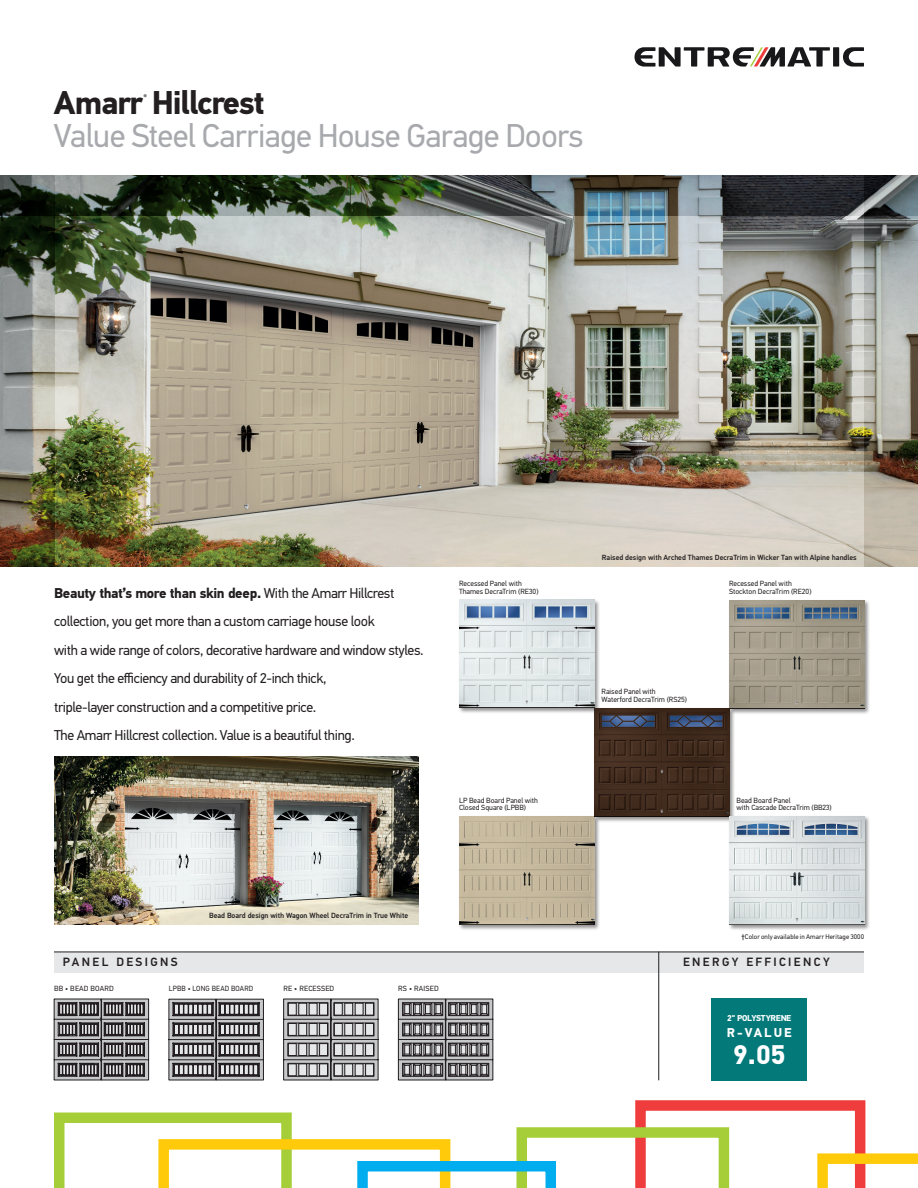
<style>
.page{position:relative;width:918px;height:1188px;background:#fff}
.page>*{position:absolute;margin:0;border:0;box-sizing:border-box;transform-origin:0 0}
.t1{font:33px "PF Din Text Pro";letter-spacing:-.02em;color:#a8a9ad}
.t2{font:700 33px "PF Din Text Pro";letter-spacing:-.035em;color:#231f20}
.t3{font:700 27px "PF Din Text Pro";color:#fff}
.t4{font:14.25px/28.5px "PF Din Text Pro";letter-spacing:-.025em;color:#231f20}
.t5{font:700 12.9px "PF Din Text Pro";letter-spacing:.15em;color:#fff}
.t6{font:500 12px "PF Din Text Pro";letter-spacing:.2em;color:#231f20}
.t7{font:700 8.55px "PF Din Text Pro";letter-spacing:-.035em;color:#fff}
.t8{font:7.5px/7.5px "PF Din Text Pro";color:#231f20}
.t9{font:500 7.5px "PF Din Text Pro";color:#231f20}
.t10{font:7.5px "PF Din Text Pro";letter-spacing:.025em;color:#231f20}
.t11{font:7.5px "PF Din Text Pro";letter-spacing:.025em;color:#231f20;scale:.95 1}
.t12{font:6.75px "PF Din Text Pro";letter-spacing:.01em;color:#231f20}
.t13{font:700 6.75px "PF Din Text Pro";color:#231f20}
.s1{font-weight:700}
.s2{font-weight:500}
</style>
<div class="page">
<img style="left:54px;top:756px;width:364px;height:169px">
<img style="left:55px;top:216px;width:809px;height:351px">
<svg style="left:843px;top:47px;width:21px;height:20px"></svg>
<div style="left:833px;top:47px;width:6px;height:20px;background:#181719"></div>
<svg style="left:634px;top:47px;width:196px;height:20px"></svg>
<img style="left:864px;top:216px;width:54px;height:351px">
<img style="left:0;top:216px;width:55px;height:351px">
<img style="left:0;top:176px;width:918px;height:40px">
<svg style="left:54px;top:1100px;width:864px;height:88px"></svg>
<svg style="left:54px;top:999px;width:95px;height:82px;background:#797879"></svg>
<svg style="left:398px;top:999px;width:95px;height:82px;background:#848385"></svg>
<svg style="left:283px;top:999px;width:95px;height:82px;background:#939294"></svg>
<div style="left:288px;top:1064px;width:8px;height:12px;background:#e6e7e9"></div>
<div style="left:319px;top:1064px;width:9px;height:12px;background:#e6e7e9;border:1px solid #231f20"></div>
<div style="left:309px;top:1064px;width:8px;height:12px;background:#e6e7e9"></div>
<div style="left:299px;top:1064px;width:8px;height:12px;background:#e6e7e9;border:1px solid #231f20"></div>
<div style="left:288px;top:1063px;width:40px;height:13px;border:1px solid #231f20"></div>
<div style="left:288px;top:1043px;width:8px;height:13px;background:#e6e7e9"></div>
<div style="left:319px;top:1043px;width:9px;height:13px;background:#e6e7e9;border:1px solid #231f20"></div>
<div style="left:309px;top:1043px;width:8px;height:13px;background:#e6e7e9"></div>
<div style="left:299px;top:1043px;width:8px;height:13px;background:#e6e7e9;border:1px solid #231f20"></div>
<div style="left:288px;top:1043px;width:40px;height:13px;border:1px solid #231f20"></div>
<div style="left:288px;top:1023px;width:8px;height:13px;background:#e6e7e9"></div>
<div style="left:319px;top:1023px;width:9px;height:13px;background:#e6e7e9;border:1px solid #231f20"></div>
<div style="left:309px;top:1023px;width:8px;height:13px;background:#e6e7e9"></div>
<div style="left:299px;top:1023px;width:8px;height:13px;background:#e6e7e9;border:1px solid #231f20"></div>
<div style="left:288px;top:1023px;width:40px;height:13px;border:1px solid #231f20"></div>
<div style="left:288px;top:1003px;width:8px;height:12px;background:#e6e7e9"></div>
<div style="left:319px;top:1003px;width:9px;height:12px;background:#e6e7e9;border:1px solid #231f20"></div>
<div style="left:309px;top:1003px;width:8px;height:12px;background:#e6e7e9"></div>
<div style="left:299px;top:1003px;width:8px;height:12px;background:#e6e7e9;border:1px solid #231f20"></div>
<div style="left:288px;top:1003px;width:40px;height:13px;border:1px solid #231f20"></div>
<div style="left:334px;top:1064px;width:8px;height:12px;background:#e6e7e9"></div>
<div style="left:365px;top:1064px;width:9px;height:12px;background:#e6e7e9;border:1px solid #231f20"></div>
<div style="left:355px;top:1064px;width:8px;height:12px;background:#e6e7e9"></div>
<div style="left:345px;top:1064px;width:8px;height:12px;background:#e6e7e9;border:1px solid #231f20"></div>
<div style="left:334px;top:1063px;width:40px;height:13px;border:1px solid #231f20"></div>
<div style="left:334px;top:1043px;width:8px;height:13px;background:#e6e7e9"></div>
<div style="left:365px;top:1043px;width:9px;height:13px;background:#e6e7e9;border:1px solid #231f20"></div>
<div style="left:355px;top:1043px;width:8px;height:13px;background:#e6e7e9"></div>
<div style="left:345px;top:1043px;width:8px;height:13px;background:#e6e7e9;border:1px solid #231f20"></div>
<div style="left:334px;top:1043px;width:40px;height:13px;border:1px solid #231f20"></div>
<div style="left:334px;top:1023px;width:8px;height:13px;background:#e6e7e9"></div>
<div style="left:365px;top:1023px;width:9px;height:13px;background:#e6e7e9;border:1px solid #231f20"></div>
<div style="left:355px;top:1023px;width:8px;height:13px;background:#e6e7e9"></div>
<div style="left:345px;top:1023px;width:8px;height:13px;background:#e6e7e9;border:1px solid #231f20"></div>
<div style="left:334px;top:1023px;width:40px;height:13px;border:1px solid #231f20"></div>
<div style="left:334px;top:1003px;width:8px;height:12px;background:#e6e7e9"></div>
<div style="left:365px;top:1003px;width:9px;height:12px;background:#e6e7e9;border:1px solid #231f20"></div>
<div style="left:355px;top:1003px;width:8px;height:12px;background:#e6e7e9"></div>
<div style="left:345px;top:1003px;width:8px;height:12px;background:#e6e7e9;border:1px solid #231f20"></div>
<div style="left:334px;top:1003px;width:40px;height:13px;border:1px solid #231f20"></div>
<svg style="left:169px;top:999px;width:95px;height:82px;background:#838183"></svg>
<div style="left:54px;top:952px;width:810px;height:20px;background:#e6e7e9"></div>
<hr style="left:54px;top:952px;width:810px;height:1px;background:#231f20">
<hr style="left:658px;top:952px;width:1px;height:128px;background:#231f20">
<div style="left:712px;top:998px;width:95px;height:82px;background:#03797a"></div>
<div style="left:458px;top:815px;width:142px;height:115px;background:#231f20;opacity:.5"></div>
<img style="left:459px;top:816px;width:135px;height:108px">
<div style="left:728px;top:599px;width:142px;height:115px;background:#231f20;opacity:.5"></div>
<img style="left:729px;top:601px;width:135px;height:108px">
<div style="left:593px;top:707px;width:142px;height:115px;background:#231f20;opacity:.5"></div>
<img style="left:594px;top:709px;width:135px;height:108px">
<div style="left:728px;top:815px;width:142px;height:115px;background:#231f20;opacity:.5"></div>
<img style="left:729px;top:816px;width:135px;height:108px">
<div style="left:458px;top:599px;width:142px;height:115px;background:#231f20;opacity:.5"></div>
<img style="left:459px;top:600px;width:135px;height:108px">
<p class="t2" style="left:54px;top:83px;width:212px">Amarr Hillcrest</p>
<p class="t13" style="left:144px;top:93px;width:5px">®</p>
<p class="t1" style="left:54px;top:116px;width:531px">Value Steel Carriage House Garage Doors</p>
<p class="t4" style="left:54px;top:579px;width:371px"><span class="s1">Beauty that’s more than skin deep.</span> With the Amarr Hillcrest collection, you get more than a custom carriage house look<br>with a wide range of colors, decorative hardware and window styles.<br>You get the efficiency and durability of 2-inch thick,<br>triple-layer construction and a competitive price.<br>The Amarr Hillcrest collection. Value is a beautiful thing.</p>
<p class="t8" style="left:459px;top:580px;width:81px">Recessed Panel with<br>Thames DecraTrim (RE30)</p>
<p class="t8" style="left:459px;top:796px;width:81px">LP Bead Board Panel with</p>
<p class="t8" style="left:459px;top:804px;width:69px">Closed Square (LPBB)</p>
<p class="t6" style="left:63px;top:955px;width:116px">PANEL DESIGNS</p>
<p class="t9" style="left:209px;top:911px;width:201px">Bead Board design with Wagon Wheel DecraTrim in True White</p>
<p class="t10" style="left:54px;top:984px;width:61px">BB • BEAD BOARD</p>
<p class="t11" style="left:169px;top:984px;width:90px">LPBB • LONG BEAD BOARD</p>
<p class="t10" style="left:284px;top:984px;width:52px">RE • RECESSED</p>
<p class="t10" style="left:398px;top:984px;width:42px">RS • RAISED</p>
<p class="t9" style="left:602px;top:553px;width:256px">Raised design with Arched Thames DecraTrim in Wicker Tan with Alpine handles</p>
<p class="t8" style="left:602px;top:688px;width:87px">Raised Panel with<br>Waterford DecraTrim (RS25)</p>
<p class="t8" style="left:729px;top:580px;width:84px">Recessed Panel with<br>Stockton DecraTrim (RE20)</p>
<p class="t8" style="left:737px;top:796px;width:56px">Bead Board Panel</p>
<p class="t8" style="left:737px;top:804px;width:97px">with Cascade DecraTrim (BB23)</p>
<p class="t12" style="left:742px;top:933px;width:124px"><span class="s2">†</span>Color only available in Amarr Heritage 3000</p>
<p class="t6" style="left:683px;top:955px;width:148px">ENERGY EFFICIENCY</p>
<p class="t7" style="left:727px;top:1012px;width:65px">2" POLYSTYRENE</p>
<p class="t5" style="left:727px;top:1025px;width:66px">R-VALUE</p>
<p class="t3" style="left:733px;top:1038px;width:54px">9.05</p>
</div>
